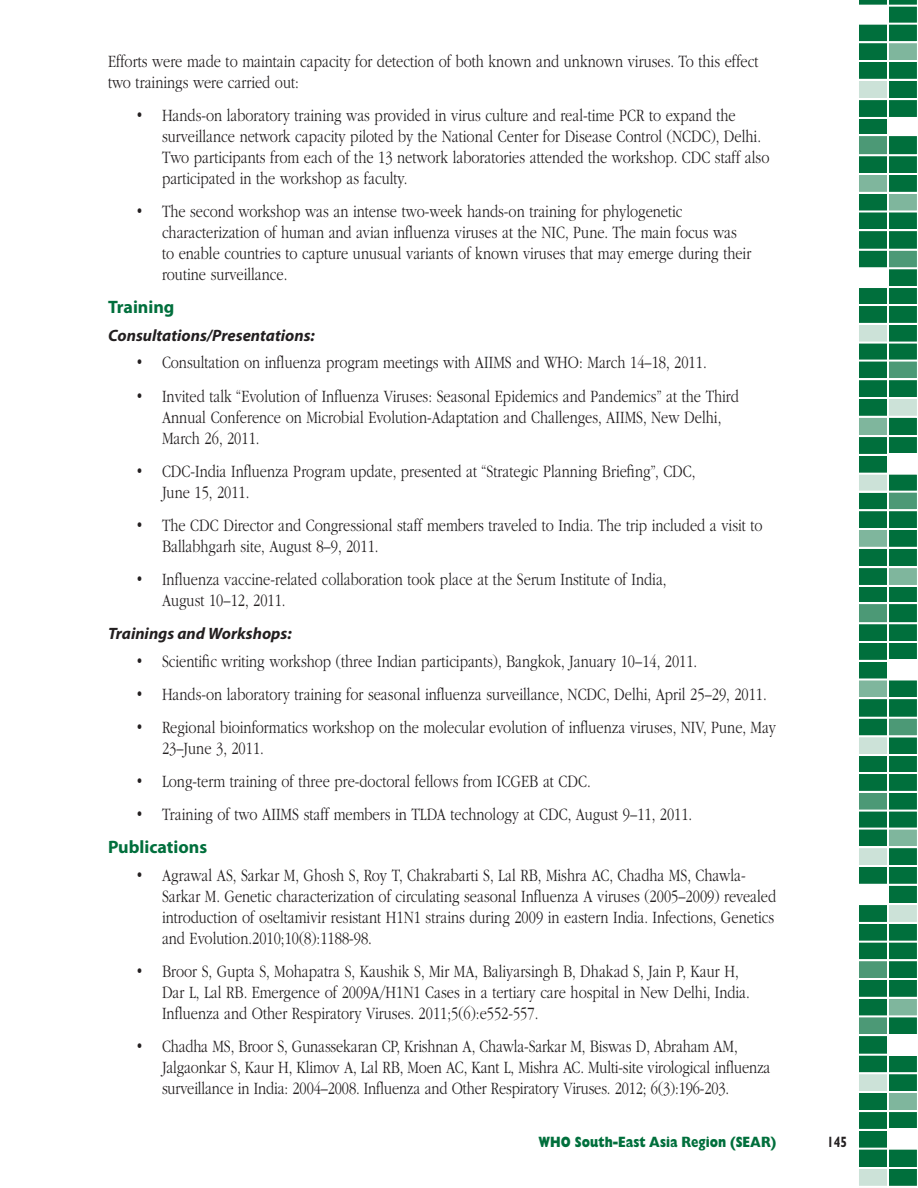
<style>
.page{position:relative;width:918px;height:1188px;background:#fff}
.page>*{position:absolute;margin:0;border:0;box-sizing:border-box;transform-origin:0 0}
.t1{font:300 18px/21px "ITC Garamond Std";color:#231f20;scale:.8 1}
.Heading_4_GREEN{font:700 18px "Myriad Pro";color:#006f3c}
.Heading_5_FIVE{font:italic 700 16.5px "Myriad Pro";color:#231f20}
.t2{font:800 15px "Gill Sans Std";color:#006f3c;scale:.8 1}
.t3{font:700 15px "Gill Sans Std";color:#231f20;scale:.8 1}
</style>
<div class="page">
<svg style="left:859px;top:0;width:58px;height:1186px"></svg>
<p class="t1" style="left:108px;top:51px;width:815px">Efforts were made to maintain capacity for detection of both known and unknown viruses. To this effect two trainings were carried out:</p>
<p class="t1" style="left:162px;top:105px;width:761px;text-indent:-27px">• Hands-on laboratory training was provided in virus culture and real-time PCR to expand the surveillance network capacity piloted by the National Center for Disease Control (NCDC), Delhi.<br>Two participants from each of the 13 network laboratories attended the workshop. CDC staff also participated in the workshop as faculty.</p>
<p class="t1" style="left:162px;top:201px;width:738px;text-indent:-27px">• The second workshop was an intense two-week hands-on training for phylogenetic characterization of human and avian influenza viruses at the NIC, Pune. The main focus was to enable countries to capture unusual variants of known viruses that may emerge during their routine surveillance.</p>
<p class="Heading_4_GREEN" style="left:108px;top:295px;width:68px">Training</p>
<p class="Heading_5_FIVE" style="left:108px;top:324px;width:208px">Consultations/Presentations:</p>
<p class="t1" style="left:135px;top:353px;width:716px">• Consultation on influenza program meetings with AIIMS and WHO: March 14–18, 2011.</p>
<p class="t1" style="left:162px;top:386px;width:722px;text-indent:-27px">• Invited talk “Evolution of Influenza Viruses: Seasonal Epidemics and Pandemics” at the Third<br>Annual Conference on Microbial Evolution-Adaptation and Challenges, AIIMS, New Delhi,<br>March 26, 2011.</p>
<p class="t1" style="left:162px;top:461px;width:668px;text-indent:-27px">• CDC-India Influenza Program update, presented at “Strategic Planning Briefing”, CDC,<br>June 15, 2011.</p>
<p class="t1" style="left:162px;top:515px;width:752px;text-indent:-27px">• The CDC Director and Congressional staff members traveled to India. The trip included a visit to<br>Ballabhgarh site, August 8–9, 2011.</p>
<p class="t1" style="left:162px;top:569px;width:632px;text-indent:-27px">• Influenza vaccine-related collaboration took place at the Serum Institute of India,<br>August 10–12, 2011.</p>
<p class="Heading_5_FIVE" style="left:108px;top:623px;width:185px">Trainings and Workshops:</p>
<p class="t1" style="left:135px;top:651px;width:704px">• Scientific writing workshop (three Indian participants), Bangkok, January 10–14, 2011.</p>
<p class="t1" style="left:135px;top:684px;width:791px">• Hands-on laboratory training for seasonal influenza surveillance, NCDC, Delhi, April 25–29, 2011.</p>
<p class="t1" style="left:162px;top:717px;width:769px;text-indent:-27px">• Regional bioinformatics workshop on the molecular evolution of influenza viruses, NIV, Pune, May<br>23–June 3, 2011.</p>
<p class="t1" style="left:135px;top:771px;width:571px">• Long-term training of three pre-doctoral fellows from ICGEB at CDC.</p>
<p class="t1" style="left:135px;top:804px;width:698px">• Training of two AIIMS staff members in TLDA technology at CDC, August 9–11, 2011.</p>
<p class="Heading_4_GREEN" style="left:108px;top:835px;width:101px">Publications</p>
<p class="t1" style="left:162px;top:865px;width:769px;text-indent:-27px">• Agrawal AS, Sarkar M, Ghosh S, Roy T, Chakrabarti S, Lal RB, Mishra AC, Chadha MS, Chawla-Sarkar M. Genetic characterization of circulating seasonal Influenza A viruses (2005–2009) revealed introduction of oseltamivir resistant H1N1 strains during 2009 in eastern India. Infections, Genetics and Evolution.2010;10(8):1188-98.</p>
<p class="t1" style="left:162px;top:961px;width:736px;text-indent:-27px">• Broor S, Gupta S, Mohapatra S, Kaushik S, Mir MA, Baliyarsingh B, Dhakad S, Jain P, Kaur H,<br>Dar L, Lal RB. Emergence of 2009A/H1N1 Cases in a tertiary care hospital in New Delhi, India.<br>Influenza and Other Respiratory Viruses. 2011;5(6):e552-557.</p>
<p class="t1" style="left:162px;top:1036px;width:762px;text-indent:-27px">• Chadha MS, Broor S, Gunassekaran CP, Krishnan A, Chawla-Sarkar M, Biswas D, Abraham AM,<br>Jalgaonkar S, Kaur H, Klimov A, Lal RB, Moen AC, Kant L, Mishra AC. Multi-site virological influenza surveillance in India: 2004–2008. Influenza and Other Respiratory Viruses. 2012; 6(3):196-203.</p>
<p class="t2" style="left:538px;top:1133px;width:299px">WHO South-East Asia Region (SEAR)</p>
<p class="t3" style="left:827px;top:1133px;width:26px">145</p>
</div>
